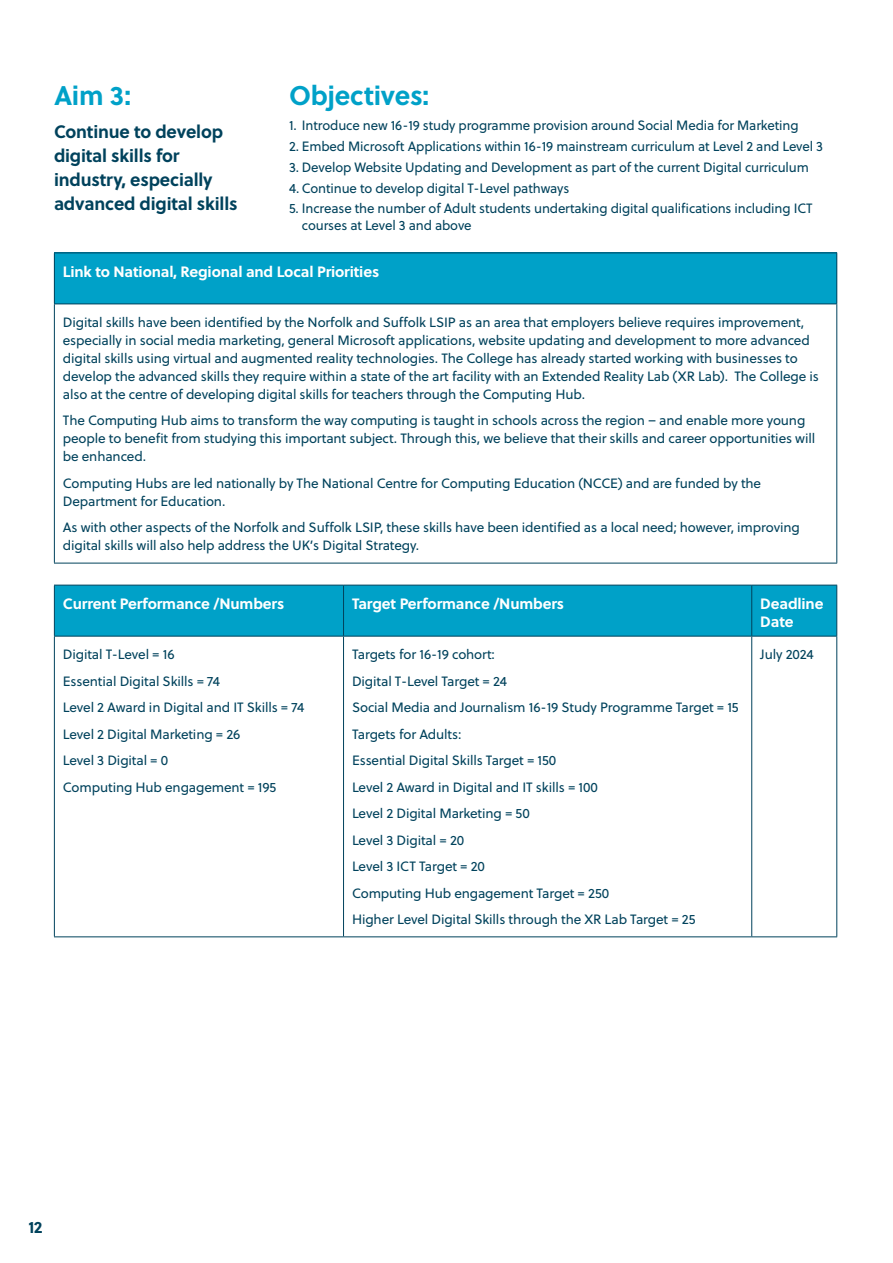
<style>
.page{position:relative;width:893px;height:1263px;background:#fff}
.page>*{position:absolute;margin:0;border:0;box-sizing:border-box;transform-origin:0 0}
.t1{font:700 27px "Soleil";letter-spacing:-.01em;color:#00a1c8}
.t2{font:700 18px/24px "Soleil";letter-spacing:-.01em;color:#00425c}
.t3{font:700 16.5px "Soleil";color:#00425c}
.t4{font:700 15px/18px "Soleil";letter-spacing:-.01em;color:#fff}
.t5{font:13.5px/26.5px "Soleil";letter-spacing:-.01em;color:#00425c}
</style>
<div class="page">
<div style="left:54px;top:253px;width:783px;height:51px;background:#00a1c8"></div>
<hr style="left:54px;top:252px;width:783px;height:1px;background:#00425c">
<hr style="left:836px;top:253px;width:1px;height:51px;background:#00425c">
<hr style="left:54px;top:304px;width:783px;height:1px;background:#00425c">
<hr style="left:54px;top:304px;width:1px;height:259px;background:#00425c">
<hr style="left:836px;top:304px;width:1px;height:259px;background:#00425c">
<hr style="left:54px;top:563px;width:783px;height:1px;background:#00425c">
<hr style="left:54px;top:253px;width:1px;height:51px;background:#00425c">
<div style="left:55px;top:586px;width:781px;height:50px;background:#00a1c8"></div>
<hr style="left:54px;top:585px;width:290px;height:1px;background:#00425c">
<hr style="left:54px;top:585px;width:1px;height:51px;background:#00425c">
<hr style="left:344px;top:585px;width:408px;height:1px;background:#00425c">
<hr style="left:343px;top:585px;width:1px;height:51px;background:#00425c">
<hr style="left:752px;top:585px;width:85px;height:1px;background:#00425c">
<hr style="left:751px;top:585px;width:1px;height:51px;background:#00425c">
<hr style="left:836px;top:585px;width:1px;height:51px;background:#00425c">
<hr style="left:54px;top:636px;width:290px;height:1px;background:#00425c">
<hr style="left:54px;top:636px;width:1px;height:300px;background:#00425c">
<hr style="left:344px;top:636px;width:408px;height:1px;background:#00425c">
<hr style="left:343px;top:636px;width:1px;height:300px;background:#00425c">
<hr style="left:752px;top:636px;width:85px;height:1px;background:#00425c">
<hr style="left:751px;top:636px;width:1px;height:300px;background:#00425c">
<hr style="left:836px;top:636px;width:1px;height:300px;background:#00425c">
<hr style="left:54px;top:936px;width:290px;height:1px;background:#00425c">
<hr style="left:344px;top:936px;width:408px;height:1px;background:#00425c">
<hr style="left:752px;top:936px;width:85px;height:1px;background:#00425c">
<h1 class="t1" style="left:54px;top:75px;width:79px">Aim 3:</h1>
<h2 class="t2" style="left:54px;top:119px;width:185px">Continue to develop digital skills for industry, especially advanced digital skills</h2>
<h1 class="t1" style="left:289px;top:75px;width:141px">Objectives:</h1>
<p class="t5" style="left:289px;top:112px;width:511px">1. Introduce new 16-19 study programme provision around Social Media for Marketing</p>
<p class="t5" style="left:289px;top:133px;width:535px">2. Embed Microsoft Applications within 16-19 mainstream curriculum at Level 2 and Level 3</p>
<p class="t5" style="left:289px;top:153px;width:521px">3. Develop Website Updating and Development as part of the current Digital curriculum</p>
<p class="t5" style="left:289px;top:174px;width:282px">4. Continue to develop digital T-Level pathways</p>
<p class="t5" style="left:302px;top:200px;width:512px;line-height:16.5px;text-indent:-13px">5. Increase the number of Adult students undertaking digital qualifications including ICT courses at Level 3 and above</p>
<p class="t4" style="left:63px;top:262px;width:318px">Link to National, Regional and Local Priorities</p>
<p class="t5" style="left:63px;top:313px;width:757px;line-height:18px">Digital skills have been identified by the Norfolk and Suffolk LSIP as an area that employers believe requires improvement, especially in social media marketing, general Microsoft applications, website updating and development to more advanced digital skills using virtual and augmented reality technologies. The College has already started working with businesses to develop the advanced skills they require within a state of the art facility with an Extended Reality Lab (XR Lab). The College is also at the centre of developing digital skills for teachers through the Computing Hub.</p>
<p class="t5" style="left:63px;top:411px;width:754px;line-height:18px">The Computing Hub aims to transform the way computing is taught in schools across the region – and enable more young people to benefit from studying this important subject. Through this, we believe that their skills and career opportunities will be enhanced.</p>
<p class="t5" style="left:63px;top:474px;width:700px;line-height:18px">Computing Hubs are led nationally by The National Centre for Computing Education (NCCE) and are funded by the<br>Department for Education.</p>
<p class="t5" style="left:63px;top:518px;width:738px;line-height:18px">As with other aspects of the Norfolk and Suffolk LSIP, these skills have been identified as a local need; however, improving digital skills will also help address the UK’s Digital Strategy.</p>
<p class="t4" style="left:63px;top:594px;width:223px">Current Performance /Numbers</p>
<p class="t4" style="left:352px;top:594px;width:214px">Target Performance /Numbers</p>
<p class="t4" style="left:760px;top:594px;width:65px">Deadline<br>Date</p>
<p class="t5" style="left:63px;top:641px;width:243px">Digital T-Level = 16<br>Essential Digital Skills = 74<br>Level 2 Award in Digital and IT Skills = 74<br>Level 2 Digital Marketing = 26<br>Level 3 Digital = 0<br>Computing Hub engagement = 195</p>
<p class="t5" style="left:352px;top:641px;width:388px">Targets for 16-19 cohort:<br>Digital T-Level Target = 24<br>Social Media and Journalism 16-19 Study Programme Target = 15<br>Targets for Adults:<br>Essential Digital Skills Target = 150<br>Level 2 Award in Digital and IT skills = 100<br>Level 2 Digital Marketing = 50<br>Level 3 Digital = 20<br>Level 3 ICT Target = 20<br>Computing Hub engagement Target = 250<br>Higher Level Digital Skills through the XR Lab Target = 25</p>
<p class="t5" style="left:760px;top:641px;width:55px">July 2024</p>
<p class="t3" style="left:28px;top:1214px;width:15px">12</p>
</div>
